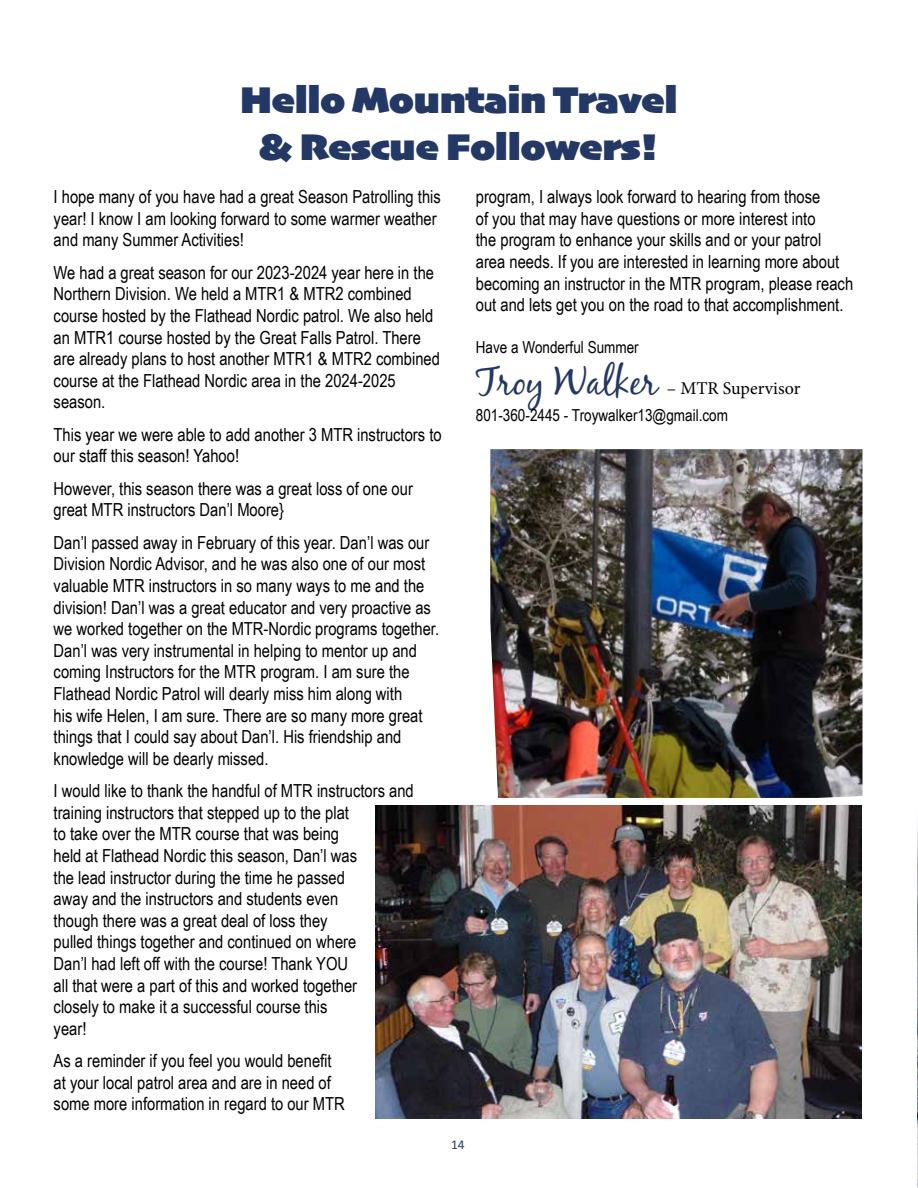
<style>
.page{position:relative;width:918px;height:1188px;background:#fff}
.page>*{position:absolute;margin:0;border:0;box-sizing:border-box;transform-origin:0 0}
.t1{font:39px/46.8px "Skia";letter-spacing:-.005em;color:#243865;text-align:center}
.t2{font:18px/21.6px "Arial Narrow";color:#000}
.t3{font:18px "Minion Pro";color:#000}
.t4{font:16.5px "Arial Narrow";color:#000}
.t5{font:13.5px "Calibri";color:#243865}
.s1{font-family:"Black Jack";font-size:39px;color:#243865}
</style>
<div class="page">
<img style="left:490px;top:449px;width:372px;height:349px">
<img style="left:376px;top:805px;width:486px;height:314px">
<img style="left:917px;top:823px;width:1px;height:365px">
<h1 class="t1" style="left:240px;top:79px;width:439px">Hello Mountain Travel &amp; Rescue Followers!</h1>
<p class="t2" style="left:54px;top:185px;width:389px">I hope many of you have had a great Season Patrolling this year! I know I am looking forward to some warmer weather and many Summer Activities!</p>
<p class="t2" style="left:54px;top:261px;width:388px">We had a great season for our 2023-2024 year here in the Northern Division. We held a MTR1 &amp; MTR2 combined course hosted by the Flathead Nordic patrol. We also held an MTR1 course hosted by the Great Falls Patrol. There are already plans to host another MTR1 &amp; MTR2 combined course at the Flathead Nordic area in the 2024-2025 season.</p>
<p class="t2" style="left:54px;top:423px;width:390px">This year we were able to add another 3 MTR instructors to our staff this season! Yahoo!</p>
<p class="t2" style="left:54px;top:477px;width:361px">However, this season there was a great loss of one our great MTR instructors Dan’l Moore}</p>
<p class="t2" style="left:54px;top:531px;width:387px">Dan’l passed away in February of this year. Dan’l was our Division Nordic Advisor, and he was also one of our most valuable MTR instructors in so many ways to me and the division! Dan’l was a great educator and very proactive as we worked together on the MTR-Nordic programs together.<br>Dan’l was very instrumental in helping to mentor up and coming Instructors for the MTR program. I am sure the Flathead Nordic Patrol will dearly miss him along with<br>his wife Helen, I am sure. There are so many more great things that I could say about Dan’l. His friendship and knowledge will be dearly missed.</p>
<p class="t2" style="left:54px;top:779px;width:362px">I would like to thank the handful of MTR instructors and training instructors that stepped up to the plat<br>to take over the MTR course that was being<br>held at Flathead Nordic this season, Dan’l was<br>the lead instructor during the time he passed<br>away and the instructors and students even<br>though there was a great deal of loss they<br>pulled things together and continued on where<br>Dan’l had left off with the course! Thank YOU<br>all that were a part of this and worked together<br>closely to make it a successful course this<br>year!</p>
<p class="t2" style="left:54px;top:1049px;width:293px">As a reminder if you feel you would benefit at your local patrol area and are in need of some more information in regard to our MTR</p>
<p class="t2" style="left:476px;top:185px;width:379px">program, I always look forward to hearing from those<br>of you that may have questions or more interest into<br>the program to enhance your skills and or your patrol area needs. If you are interested in learning more about becoming an instructor in the MTR program, please reach out and lets get you on the road to that accomplishment.</p>
<p class="t4" style="left:476px;top:335px;width:164px">Have a Wonderful Summer</p>
<p class="t3" style="left:476px;top:376px;width:326px"><span class="s1">Troy Walker</span> – MTR Supervisor</p>
<p class="t4" style="left:476px;top:403px;width:254px">801-360-2445 - Troywalker13@gmail.com</p>
<p class="t5" style="left:451px;top:1135px;width:15px">14</p>
</div>
